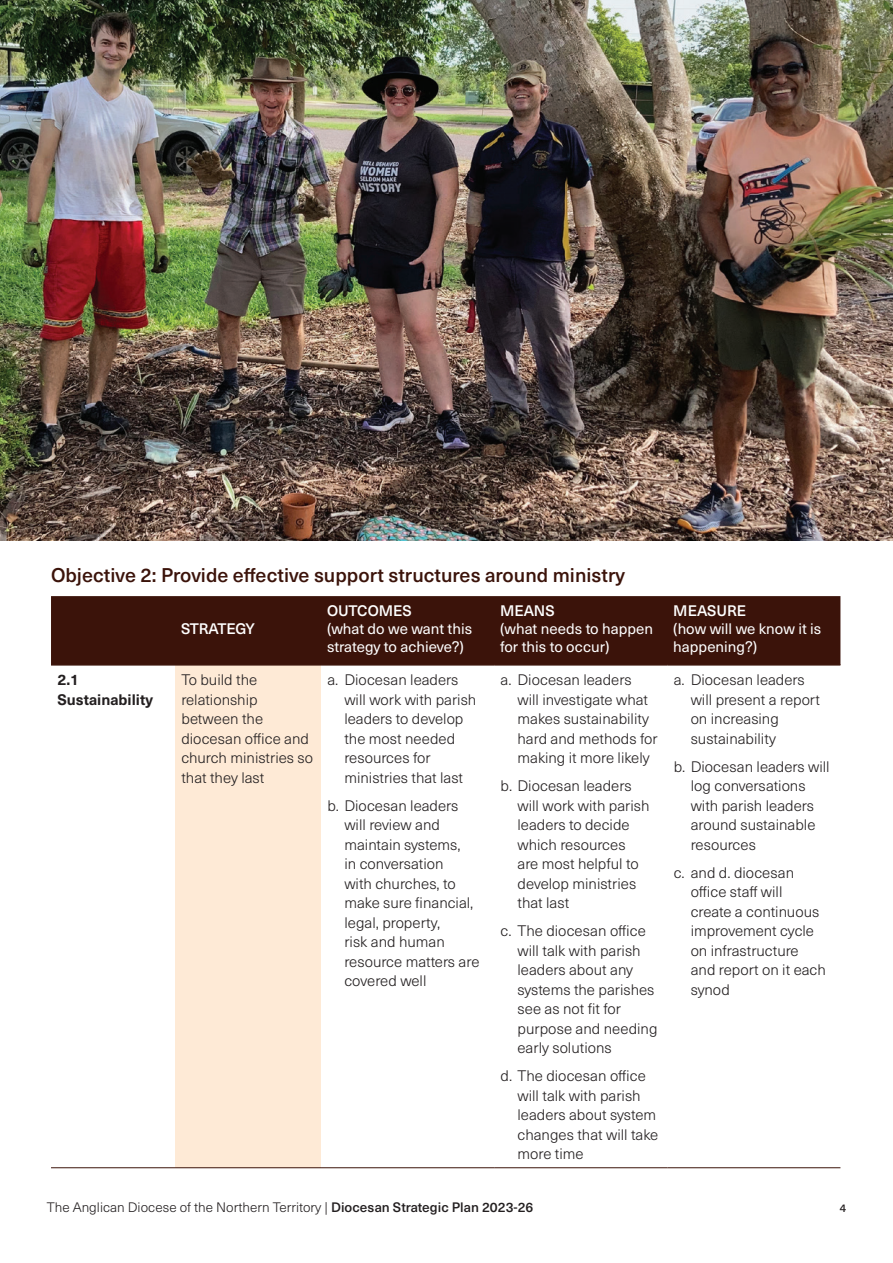
<style>
.page{position:relative;width:893px;height:1263px;background:#fff}
.page>*{position:absolute;margin:0;border:0;box-sizing:border-box;transform-origin:0 0}
.t1{font:500 19.5px "Neue Haas Unica W1 G";color:#3b130a}
.t2{font:300 15px/19.5px "Neue Haas Unica W1 G";color:#231f20}
.t3{font:15px/18px "Neue Haas Unica W1 G";color:#fff}
.t4{font:500 15px "Neue Haas Unica W1 G";color:#fff}
.t5{font:700 15px/19.5px "Neue Haas Unica W1 G";color:#231f20}
.t6{font:500 15px "Neue Haas Unica W1 G";letter-spacing:-.02em;color:#fff}
.t7{font:300 13.5px "Neue Haas Unica W1 G";color:#231f20}
.t8{font:13.5px "Neue Haas Unica W1 G";color:#231f20}
.s1{font-weight:500}
</style>
<div class="page">
<div style="left:51px;top:596px;width:789px;height:68px;background:#3b130a"></div>
<div style="left:175px;top:665px;width:146px;height:503px;background:#feead6"></div>
<hr style="left:51px;top:1167px;width:124px;height:1px;background:#3b130a">
<hr style="left:175px;top:1167px;width:146px;height:1px;background:#3b130a">
<hr style="left:321px;top:1167px;width:173px;height:1px;background:#3b130a">
<hr style="left:494px;top:1167px;width:173px;height:1px;background:#3b130a">
<hr style="left:667px;top:1167px;width:173px;height:1px;background:#3b130a">
<hr style="left:51px;top:664px;width:124px;height:2px;background:#3b130a">
<hr style="left:175px;top:664px;width:146px;height:2px;background:#3b130a">
<hr style="left:321px;top:664px;width:173px;height:2px;background:#3b130a">
<hr style="left:494px;top:664px;width:173px;height:2px;background:#3b130a">
<hr style="left:667px;top:664px;width:173px;height:2px;background:#3b130a">
<img style="left:0;top:0;width:893px;height:540px">
<h1 class="t1" style="left:51px;top:560px;width:575px">Objective 2: Provide effective support structures around ministry</h1>
<p class="t6" style="left:181px;top:617px;width:75px">STRATEGY</p>
<p class="t4" style="left:327px;top:599px;width:86px">OUTCOMES</p>
<p class="t3" style="left:327px;top:619px;width:147px">(what do we want this strategy to achieve?)</p>
<p class="t4" style="left:500px;top:599px;width:56px">MEANS</p>
<p class="t3" style="left:500px;top:619px;width:154px">(what needs to happen for this to occur)</p>
<p class="t4" style="left:673px;top:599px;width:74px">MEASURE</p>
<p class="t3" style="left:673px;top:619px;width:150px">(how will we know it is happening?)</p>
<p class="t5" style="left:57px;top:669px;width:97px">2.1<br>Sustainability</p>
<p class="t2" style="left:181px;top:669px;width:133px">To build the relationship between the diocesan office and church ministries so that they last</p>
<p class="t2" style="left:344px;top:669px;width:133px;text-indent:-17px">a. Diocesan leaders will work with parish leaders to develop the most needed resources for ministries that last</p>
<p class="t2" style="left:344px;top:795px;width:137px;text-indent:-17px">b. Diocesan leaders will review and maintain systems,<br>in conversation<br>with churches, to make sure financial, legal, property,<br>risk and human resource matters are covered well</p>
<p class="t2" style="left:517px;top:669px;width:142px;text-indent:-17px">a. Diocesan leaders<br>will investigate what makes sustainability hard and methods for making it more likely</p>
<p class="t2" style="left:517px;top:775px;width:133px;text-indent:-17px">b. Diocesan leaders will work with parish leaders to decide which resources are most helpful to develop ministries that last</p>
<p class="t2" style="left:517px;top:920px;width:141px;text-indent:-17px">c. The diocesan office will talk with parish leaders about any systems the parishes see as not fit for purpose and needing early solutions</p>
<p class="t2" style="left:517px;top:1065px;width:142px;text-indent:-17px">d. The diocesan office will talk with parish leaders about system changes that will take more time</p>
<p class="t2" style="left:691px;top:669px;width:131px;text-indent:-17px">a. Diocesan leaders will present a report on increasing sustainability</p>
<p class="t2" style="left:691px;top:756px;width:140px;text-indent:-17px">b. Diocesan leaders will log conversations with parish leaders around sustainable resources</p>
<p class="t2" style="left:691px;top:862px;width:137px;text-indent:-17px">c. and d. diocesan office staff will create a continuous improvement cycle on infrastructure and report on it each synod</p>
<p class="t7" style="left:47px;top:1197px;width:488px">The Anglican Diocese of the Northern Territory | <span class="s1">Diocesan Strategic Plan 2023-26</span></p>
<p class="t8" style="left:840px;top:1197px;width:8px">4</p>
</div>
